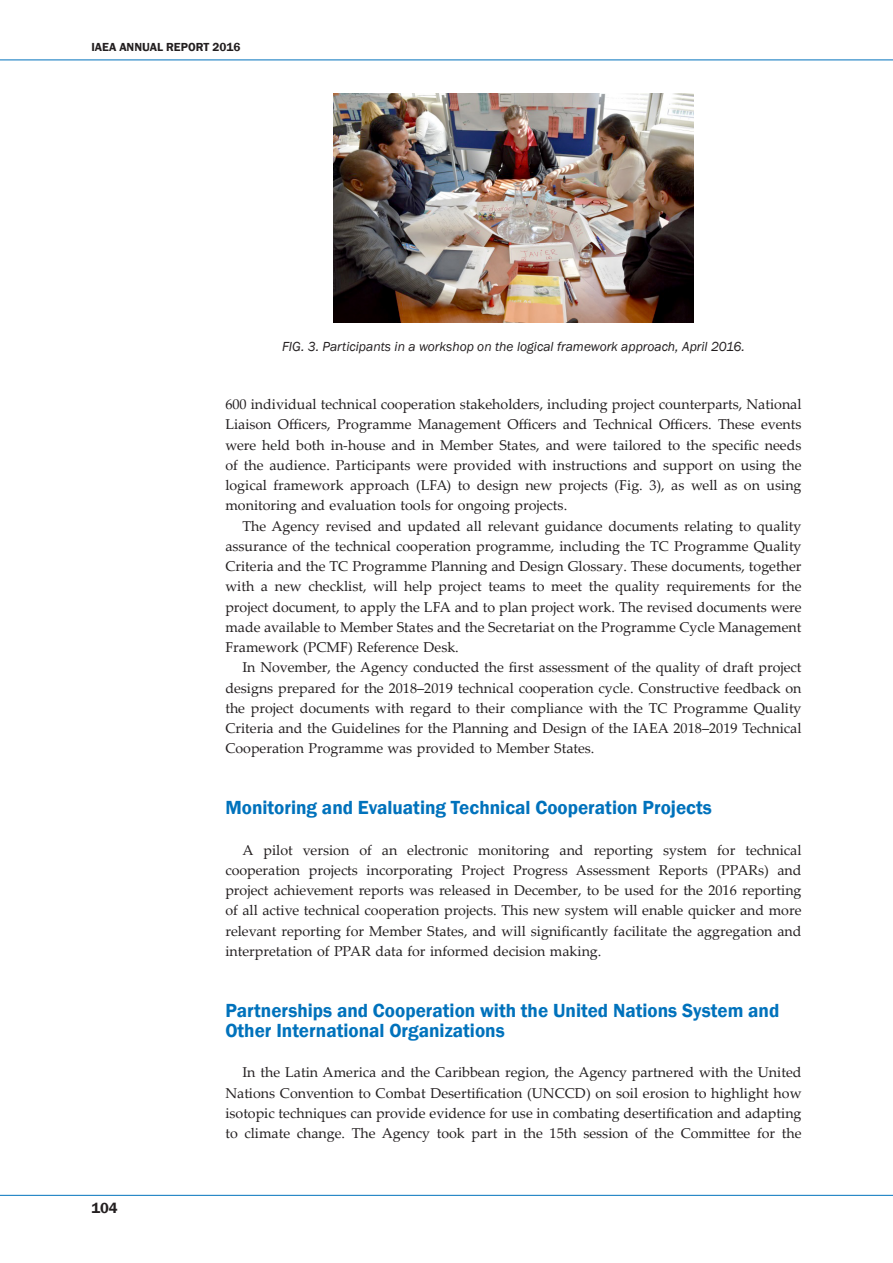
<style>
.page{position:relative;width:893px;height:1263px;background:#fff}
.page>*{position:absolute;margin:0;border:0;box-sizing:border-box;transform-origin:0 0}
._02_Title{font:600 19.5px/20.2px "Franklin Gothic";color:#0072bc}
.t1{font:600 15px "Franklin Gothic";color:#231f20}
._04_Body_text{font:14.25px/20.2px "Palatino Linotype";color:#231f20;text-align:justify}
._07_Fig_Capiton{font:italic 13.5px "Franklin Gothic";color:#231f20}
.t2{font:600 12px "Franklin Gothic";color:#231f20}
</style>
<div class="page">
<hr style="left:0;top:60px;width:893px;height:1px;background:#0072bc">
<hr style="left:0;top:1195px;width:893px;height:1px;background:#0072bc">
<img style="left:334px;top:93px;width:359px;height:229px">
<p class="t2" style="left:91px;top:40px;width:150px">IAEA ANNUAL REPORT 2016</p>
<p class="_07_Fig_Capiton" style="left:282px;top:338px;width:464px">FIG. 3. Participants in a workshop on the logical framework approach, April 2016.</p>
<p class="_04_Body_text" style="left:225px;top:394px;width:578px">600 individual technical cooperation stakeholders, including project counterparts, National Liaison Officers, Programme Management Officers and Technical Officers. These events were held both in-house and in Member States, and were tailored to the specific needs of the audience. Participants were provided with instructions and support on using the logical framework approach (LFA) to design new projects (Fig. 3), as well as on using monitoring and evaluation tools for ongoing projects.</p>
<p class="_04_Body_text" style="left:225px;top:515px;width:578px;text-indent:17px">The Agency revised and updated all relevant guidance documents relating to quality assurance of the technical cooperation programme, including the TC Programme Quality Criteria and the TC Programme Planning and Design Glossary. These documents, together with a new checklist, will help project teams to meet the quality requirements for the project document, to apply the LFA and to plan project work. The revised documents were made available to Member States and the Secretariat on the Programme Cycle Management Framework (PCMF) Reference Desk.</p>
<p class="_04_Body_text" style="left:225px;top:657px;width:578px;text-indent:17px">In November, the Agency conducted the first assessment of the quality of draft project designs prepared for the 2018–2019 technical cooperation cycle. Constructive feedback on the project documents with regard to their compliance with the TC Programme Quality Criteria and the Guidelines for the Planning and Design of the IAEA 2018–2019 Technical Cooperation Programme was provided to Member States.</p>
<p class="_02_Title" style="left:225px;top:798px;width:488px">Monitoring and Evaluating Technical Cooperation Projects</p>
<p class="_04_Body_text" style="left:225px;top:839px;width:578px;text-indent:17px">A pilot version of an electronic monitoring and reporting system for technical cooperation projects incorporating Project Progress Assessment Reports (PPARs) and project achievement reports was released in December, to be used for the 2016 reporting of all active technical cooperation projects. This new system will enable quicker and more relevant reporting for Member States, and will significantly facilitate the aggregation and interpretation of PPAR data for informed decision making.</p>
<p class="t1" style="left:91px;top:1199px;width:28px">104</p>
<p class="_02_Title" style="left:225px;top:1000px;width:555px">Partnerships and Cooperation with the United Nations System and<br>Other International Organizations</p>
<p class="_04_Body_text" style="left:225px;top:1062px;width:578px;text-indent:17px">In the Latin America and the Caribbean region, the Agency partnered with the United Nations Convention to Combat Desertification (UNCCD) on soil erosion to highlight how isotopic techniques can provide evidence for use in combating desertification and adapting to climate change. The Agency took part in the 15th session of the Committee for the</p>
</div>
